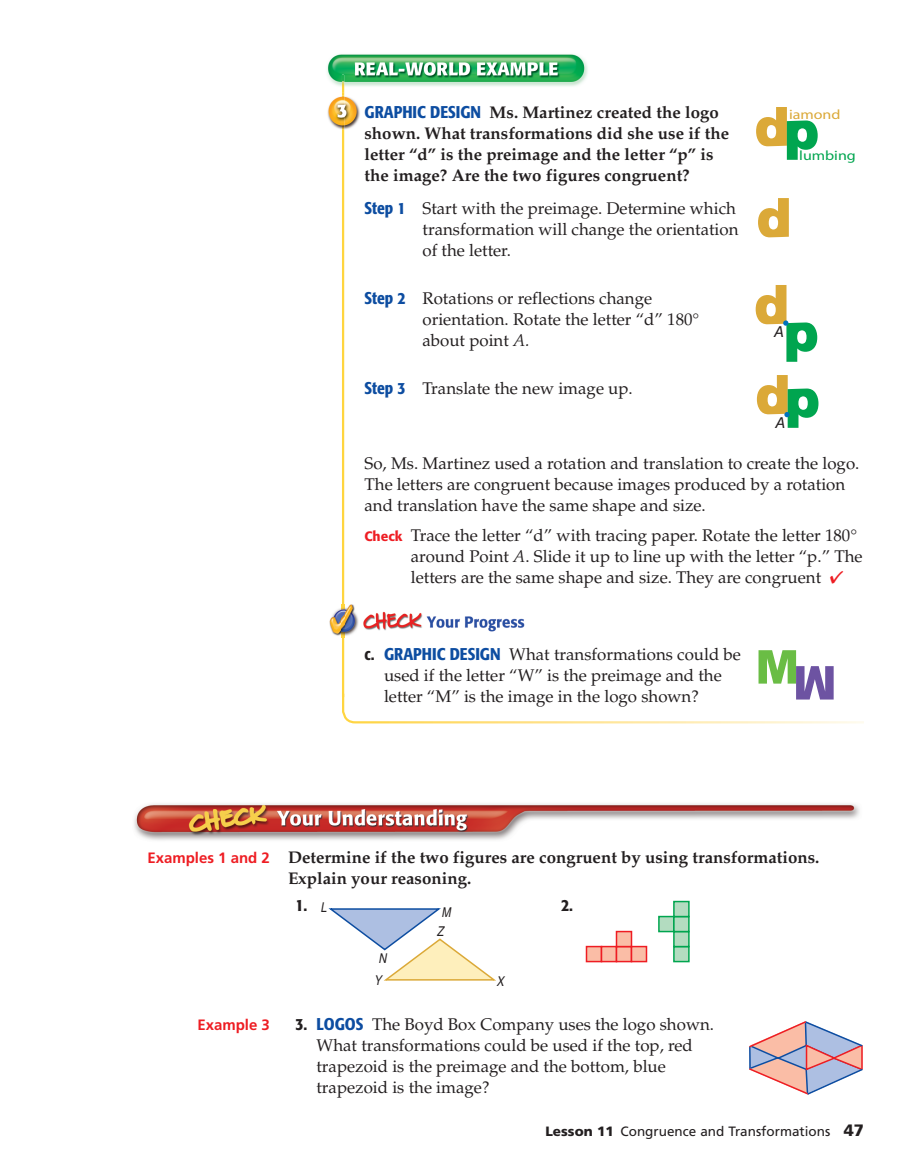
<style>
.page{position:relative;width:918px;height:1175px;background:#fff}
.page>*{position:absolute;margin:0;border:0;box-sizing:border-box;transform-origin:0 0}
.t1{font:16.8px/21px "Palatino LT Std";color:#231f20}
.t2{font:700 16.8px/21px "Palatino LT Std";color:#231f20}
.t3{font:16.8px "Formata OTF Cn Md";color:#231f20}
.t4{font:700 15px "Frutiger LT Std";color:#ee1d23}
.t5{font:italic 15px "Helvetica LT Std";color:#231f20}
.t6{font:13.5px "Frutiger LT Std";color:#231f20}
.t7{font:13.5px "Myriad";color:#00a54f;scale:1.18 1}
.t8{font:13.5px "Myriad";color:#dba938;scale:1.18 1}
.t9{font:italic 13.5px/19px "Helvetica Narrow OTF";color:#231f20;text-align:center}
.s1{font-family:"Formata OTF Cn Md";font-weight:400;color:#0d4da1}
.s2{font-family:"Formata OTF Cn Md";color:#0d4da1}
.s3{font-style:italic}
.s4{font-family:"Formata OTF Md";font-size:13.5px;color:#ee1d23}
.s5{font-family:"Uni Math";font-size:17.7px;color:#ee1d23}
.s6{font-family:"Formata OTF Cn Md"}
.s7{font-family:"Helvetica Narrow OTF";font-style:italic;font-size:13.5px}
.s8{font-weight:900}
.s9{font-weight:900;font-size:16.5px}
</style>
<div class="page">
<img style="left:327px;top:54px;width:261px;height:29px">
<img style="left:327px;top:100px;width:6px;height:25px">
<img style="left:329px;top:615px;width:4px;height:19px">
<svg style="left:333px;top:74px;width:531px;height:650px"></svg>
<img style="left:134px;top:804px;width:726px;height:36px">
<svg style="left:329px;top:908px;width:167px;height:73px"></svg>
<div style="left:586px;top:946px;width:16px;height:15px;background:#fabda6"></div>
<div style="left:586px;top:945px;width:16px;height:17px;border:2px solid #ee1d23"></div>
<div style="left:602px;top:946px;width:14px;height:15px;background:#fabda6"></div>
<div style="left:601px;top:945px;width:16px;height:17px;border:2px solid #ee1d23"></div>
<div style="left:616px;top:946px;width:16px;height:15px;background:#fabda6"></div>
<div style="left:616px;top:945px;width:16px;height:17px;border:2px solid #ee1d23"></div>
<div style="left:616px;top:931px;width:16px;height:15px;background:#fabda6"></div>
<div style="left:616px;top:930px;width:16px;height:17px;border:2px solid #ee1d23"></div>
<div style="left:632px;top:946px;width:14px;height:15px;background:#fabda6"></div>
<div style="left:631px;top:945px;width:16px;height:17px;border:2px solid #ee1d23"></div>
<div style="left:674px;top:946px;width:15px;height:15px;background:#b3dcc0"></div>
<div style="left:673px;top:945px;width:17px;height:17px;border:2px solid #00a54f"></div>
<div style="left:674px;top:931px;width:15px;height:15px;background:#b3dcc0"></div>
<div style="left:673px;top:930px;width:17px;height:17px;border:2px solid #00a54f"></div>
<div style="left:659px;top:916px;width:15px;height:15px;background:#b3dcc0"></div>
<div style="left:658px;top:915px;width:17px;height:17px;border:2px solid #00a54f"></div>
<div style="left:674px;top:916px;width:15px;height:15px;background:#b3dcc0"></div>
<div style="left:673px;top:915px;width:17px;height:17px;border:2px solid #00a54f"></div>
<div style="left:674px;top:901px;width:15px;height:15px;background:#b3dcc0"></div>
<div style="left:673px;top:900px;width:17px;height:17px;border:2px solid #00a54f"></div>
<svg style="left:749px;top:1021px;width:114px;height:74px"></svg>
<p class="t2" style="left:365px;top:103px;width:366px"><span class="s1">GRAPHIC DESIGN</span> Ms. Martinez created the logo shown. What transformations did she use if the letter “d” is the preimage and the letter “p” is the image? Are the two figures congruent?</p>
<p class="t1" style="left:423px;top:199px;width:318px;text-indent:-58px"><span class="s2">Step 1</span> Start with the preimage. Determine which transformation will change the orientation of the letter.</p>
<p class="t1" style="left:423px;top:289px;width:278px;text-indent:-58px"><span class="s2">Step 2</span> Rotations or reflections change orientation. Rotate the letter “d” 180° about point <span class="s3">A.</span></p>
<p class="t1" style="left:365px;top:379px;width:270px"><span class="s2">Step 3</span> Translate the new image up.</p>
<p class="t8" style="left:789px;top:109px;width:45px">iamond</p>
<p class="t7" style="left:799px;top:150px;width:49px">lumbing</p>
<p class="t5" style="left:774px;top:323px;width:12px">A</p>
<p class="t5" style="left:775px;top:414px;width:12px">A</p>
<p class="t1" style="left:365px;top:454px;width:496px">So, Ms. Martinez used a rotation and translation to create the logo.<br>The letters are congruent because images produced by a rotation and translation have the same shape and size.</p>
<p class="t1" style="left:411px;top:526px;width:453px;text-indent:-46px"><span class="s4">Check</span> Trace the letter “d” with tracing paper. Rotate the letter 180° around Point <span class="s3">A</span>. Slide it up to line up with the letter “p.” The letters are the same shape and size. They are congruent <span class="s5">✔</span></p>
<p class="t1" style="left:384px;top:645px;width:358px;text-indent:-20px"><span class="s6">c.</span> <span class="s2">GRAPHIC DESIGN</span> What transformations could be used if the letter “W” is the preimage and the letter “M” is the image in the logo shown?</p>
<p class="t4" style="left:147px;top:851px;width:124px">Examples 1 and 2</p>
<p class="t2" style="left:288px;top:848px;width:533px">Determine if the two figures are congruent by using transformations.<br>Explain your reasoning.</p>
<p class="t3" style="left:296px;top:898px;width:33px">1. <span class="s7">L</span></p>
<p class="t3" style="left:561px;top:898px;width:13px">2.</p>
<p class="t9" style="left:437px;top:904px;width:15px">M<br>Z</p>
<p class="t9" style="left:379px;top:949px;width:9px">N</p>
<p class="t9" style="left:374px;top:972px;width:9px">Y</p>
<p class="t9" style="left:496px;top:973px;width:9px">X</p>
<p class="t4" style="left:197px;top:1018px;width:74px">Example 3</p>
<p class="t1" style="left:316px;top:1015px;width:399px;text-indent:-21px"><span class="s6">3.</span> <span class="s2">LOGOS</span> The Boyd Box Company uses the logo shown.<br>What transformations could be used if the top, red trapezoid is the preimage and the bottom, blue trapezoid is the image?</p>
<p class="t6" style="left:545px;top:1126px;width:320px"><span class="s8">Lesson 11</span> Congruence and Transformations <span class="s9">47</span></p>
</div>
